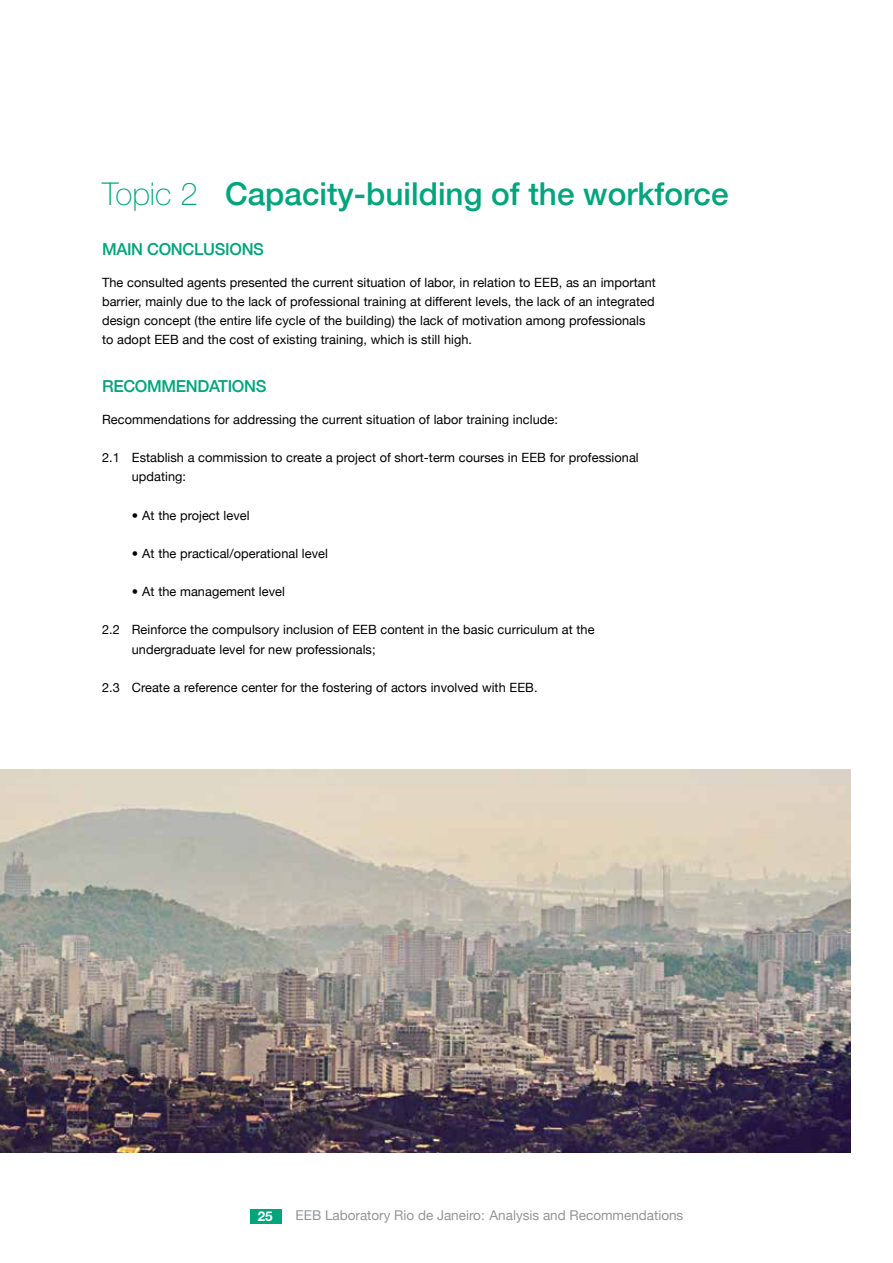
<style>
.page{position:relative;width:893px;height:1263px;background:#fff}
.page>*{position:absolute;margin:0;border:0;box-sizing:border-box;transform-origin:0 0}
.t1{font:500 31.5px "Helvetica 65";color:#00a47d}
.t2{font:500 16.5px "Helvetica 65";letter-spacing:-.02em;color:#00a47d}
.t3{font:13.5px "Helvetica Neue";color:#939598}
.t4{font:700 13.5px "Helvetica Neue LT Std";color:#fff}
.t5{font:12.75px/19.2px "Helvetica Neue";letter-spacing:.005em;color:#000}
.s1{font-family:"Helvetica Neue LT Std";font-weight:100}
</style>
<div class="page">
<div style="left:250px;top:1209px;width:31px;height:14px;background:#00a47d"></div>
<img style="left:0;top:770px;width:850px;height:382px">
<h1 class="t1" style="left:102px;top:175px;width:628px"><span class="s1">Topic 2</span> Capacity-building of the workforce</h1>
<p class="t2" style="left:102px;top:239px;width:163px">MAIN CONCLUSIONS</p>
<p class="t5" style="left:102px;top:272px;width:555px">The consulted agents presented the current situation of labor, in relation to EEB, as an important barrier, mainly due to the lack of professional training at different levels, the lack of an integrated design concept (the entire life cycle of the building) the lack of motivation among professionals to adopt EEB and the cost of existing training, which is still high.</p>
<p class="t2" style="left:102px;top:376px;width:166px">RECOMMENDATIONS</p>
<p class="t5" style="left:102px;top:410px;width:457px">Recommendations for addressing the current situation of labor training include:</p>
<p class="t5" style="left:132px;top:448px;width:508px;text-indent:-30px">2.1 Establish a commission to create a project of short-term courses in EEB for professional updating:</p>
<p class="t5" style="left:132px;top:505px;width:119px">• At the project level</p>
<p class="t5" style="left:132px;top:544px;width:198px">• At the practical/operational level</p>
<p class="t5" style="left:132px;top:582px;width:155px">• At the management level</p>
<p class="t5" style="left:132px;top:620px;width:464px;text-indent:-30px">2.2 Reinforce the compulsory inclusion of EEB content in the basic curriculum at the undergraduate level for new professionals;</p>
<p class="t5" style="left:102px;top:677px;width:437px">2.3 Create a reference center for the fostering of actors involved with EEB.</p>
<p class="t4" style="left:258px;top:1208px;width:17px">25</p>
<p class="t3" style="left:296px;top:1207px;width:389px">EEB Laboratory Rio de Janeiro: Analysis and Recommendations</p>
</div>
